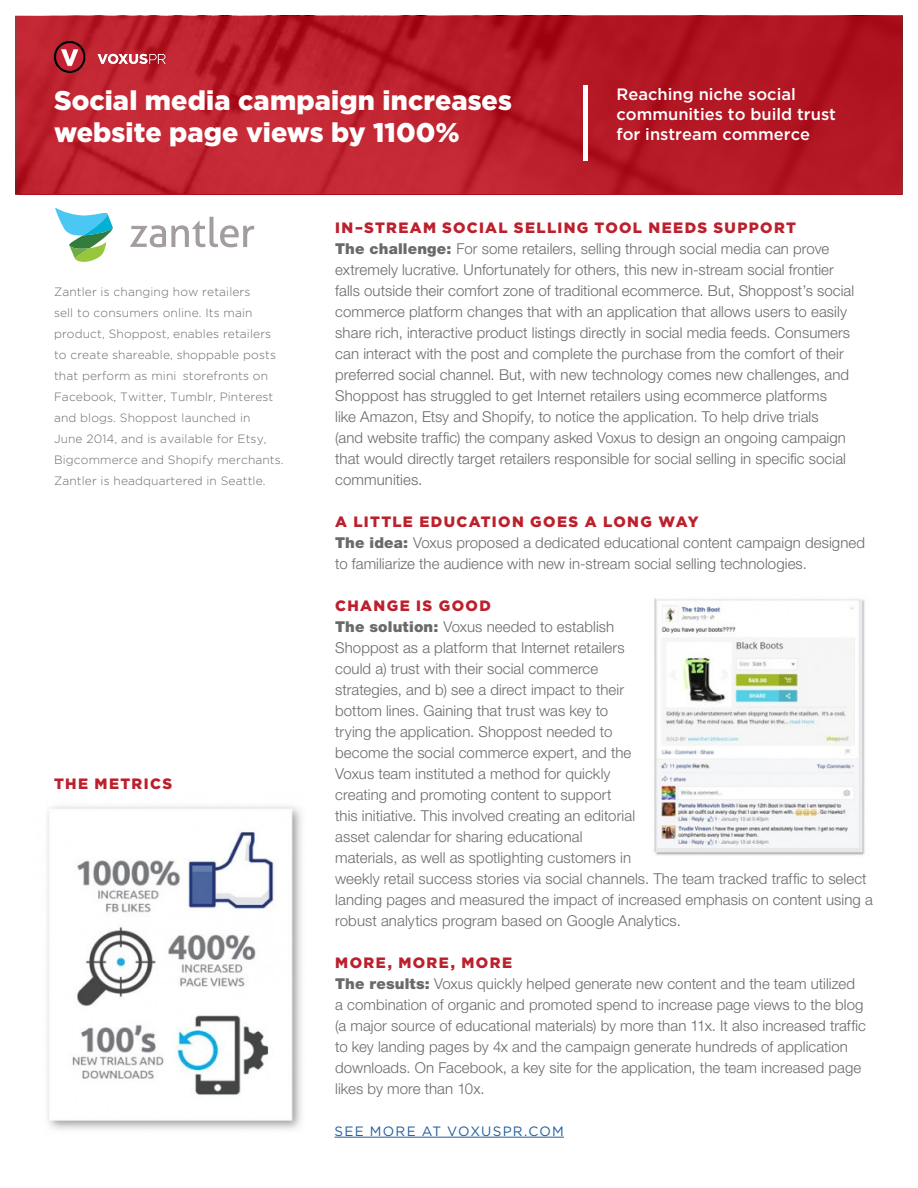
<style>
.page{position:relative;width:918px;height:1188px;background:#fff}
.page>*{position:absolute;margin:0;border:0;box-sizing:border-box;transform-origin:0 0}
.t1{font:900 27px/32.4px "Gotham";letter-spacing:.005em;color:#fff}
.t2{font:500 16.5px/19.8px "Gotham";color:#fff}
.main_story_10pt{font:300 15px/21px "Helvetica Neue LT Std";letter-spacing:.005em;color:#696a6c}
.t3{font:900 15px "Gotham";letter-spacing:.095em;color:#bc202d}
.t4{font:13.5px "Gotham";letter-spacing:.09em;color:#1f5e9d}
.t5{font:300 12px/21px "Gotham";letter-spacing:.01em;color:#696a6c}
.s1{font-weight:900}
</style>
<div class="page">
<svg style="left:17px;top:16px;width:885px;height:178px;background:#b81c29"></svg>
<svg style="left:55px;top:208px;width:58px;height:54px"></svg>
<svg style="left:130px;top:217px;width:124px;height:30px"></svg>
<div style="left:583px;top:85px;width:5px;height:76px;background:#fff"></div>
<img style="left:50px;top:37px;width:121px;height:36px">
<hr style="left:335px;top:1137px;width:229px;height:1px;background:#1f5e9d">
<img style="left:47px;top:806px;width:255px;height:324px">
<img style="left:654px;top:598px;width:211px;height:258px">
<p class="t1" style="left:54px;top:83px;width:459px">Social media campaign increases website page views by 1100%</p>
<p class="t2" style="left:616px;top:84px;width:221px">Reaching niche social communities to build trust for instream commerce</p>
<p class="t5" style="left:54px;top:281px;width:231px">Zantler is changing how retailers<br>sell to consumers online. Its main product, Shoppost, enables retailers to create shareable, shoppable posts that perform as mini-storefronts on Facebook, Twitter, Tumblr, Pinterest and blogs. Shoppost launched in<br>June 2014, and is available for Etsy, Bigcommerce and Shopify merchants.<br>Zantler is headquartered in Seattle.</p>
<p class="t3" style="left:54px;top:775px;width:120px">THE METRICS</p>
<p class="t3" style="left:335px;top:219px;width:462px">IN–STREAM SOCIAL SELLING TOOL NEEDS SUPPORT</p>
<p class="main_story_10pt" style="left:335px;top:237px;width:521px"><span class="s1">The challenge:</span> For some retailers, selling through social media can prove extremely lucrative. Unfortunately for others, this new in-stream social frontier falls outside their comfort zone of traditional ecommerce. But, Shoppost’s social commerce platform changes that with an application that allows users to easily share rich, interactive product listings directly in social media feeds. Consumers can interact with the post and complete the purchase from the comfort of their preferred social channel. But, with new technology comes new challenges, and Shoppost has struggled to get Internet retailers using ecommerce platforms<br>like Amazon, Etsy and Shopify, to notice the application. To help drive trials<br>(and website traffic) the company asked Voxus to design an ongoing campaign that would directly target retailers responsible for social selling in specific social communities.</p>
<p class="t3" style="left:335px;top:513px;width:365px">A LITTLE EDUCATION GOES A LONG WAY</p>
<p class="main_story_10pt" style="left:335px;top:531px;width:531px"><span class="s1">The idea:</span> Voxus proposed a dedicated educational content campaign designed to familiarize the audience with new in-stream social selling technologies.</p>
<p class="t3" style="left:335px;top:597px;width:157px">CHANGE IS GOOD</p>
<p class="main_story_10pt" style="left:335px;top:615px;width:539px"><span class="s1">The solution:</span> Voxus needed to establish<br>Shoppost as a platform that Internet retailers<br>could a) trust with their social commerce<br>strategies, and b) see a direct impact to their<br>bottom lines. Gaining that trust was key to<br>trying the application. Shoppost needed to<br>become the social commerce expert, and the<br>Voxus team instituted a method for quickly<br>creating and promoting content to support<br>this initiative. This involved creating an editorial<br>asset calendar for sharing educational<br>materials, as well as spotlighting customers in<br>weekly retail success stories via social channels. The team tracked traffic to select landing pages and measured the impact of increased emphasis on content using a robust analytics program based on Google Analytics.</p>
<p class="t3" style="left:335px;top:954px;width:178px">MORE, MORE, MORE</p>
<p class="main_story_10pt" style="left:335px;top:972px;width:532px"><span class="s1">The results:</span> Voxus quickly helped generate new content and the team utilized a combination of organic and promoted spend to increase page views to the blog (a major source of educational materials) by more than 11x. It also increased traffic to key landing pages by 4x and the campaign generate hundreds of application downloads. On Facebook, a key site for the application, the team increased page likes by more than 10x.</p>
<p class="t4" style="left:335px;top:1123px;width:231px">SEE MORE AT VOXUSPR.COM</p>
</div>
